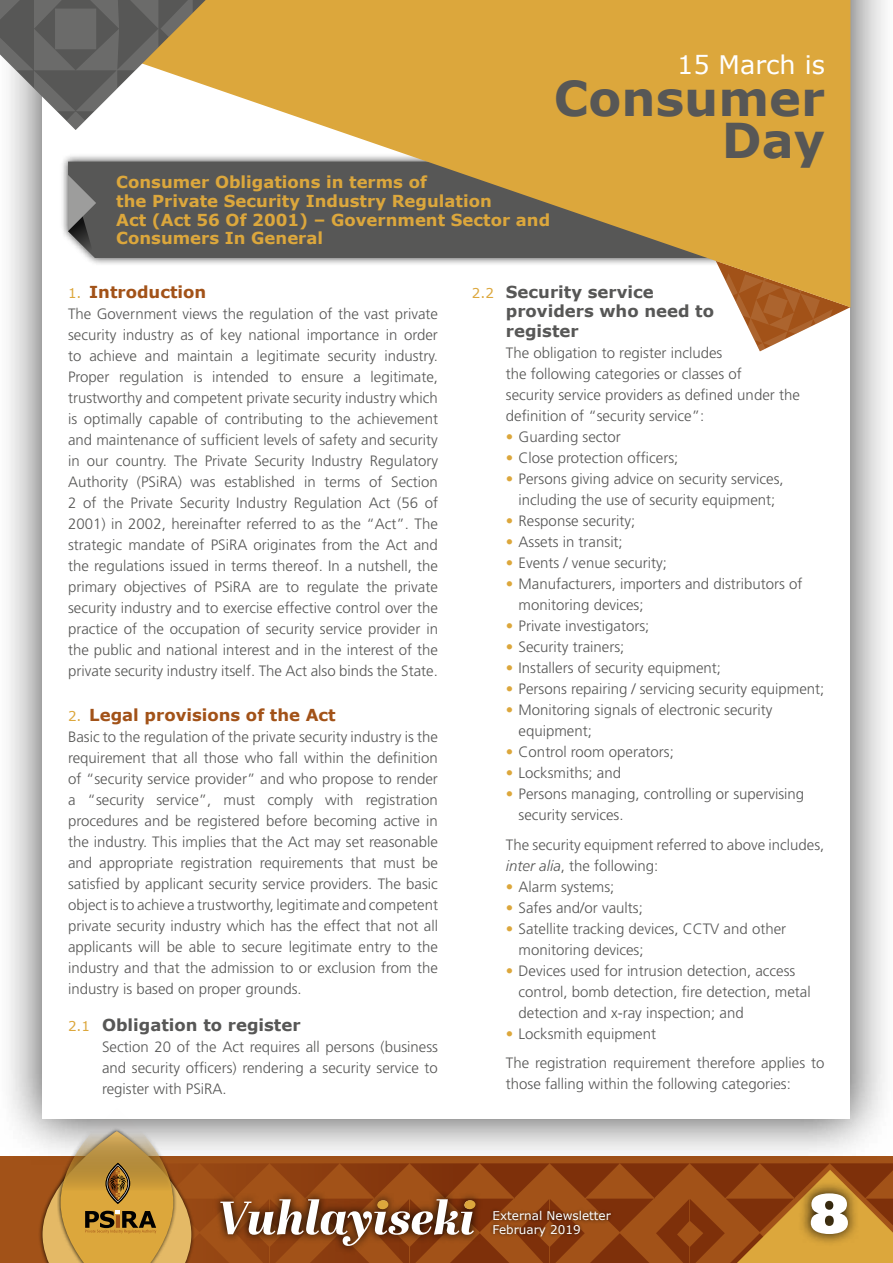
<style>
.page{position:relative;width:893px;height:1263px;background:#fff}
.page>*{position:absolute;margin:0;border:0;box-sizing:border-box;transform-origin:0 0}
.t1{font:900 56.25px "Frutiger";color:#fff}
.t2{font:700 48px/42px "Verdana";color:#575756;text-align:right}
.t3{font:25.5px "Verdana";color:#fff}
.t4{font:700 16.5px/18.8px "Verdana";color:#dca73c}
.t5{font:700 16.5px/19.8px "Verdana";color:#575756}
.t6{font:700 16.5px "Verdana";color:#a25218}
.t7{font:300 15px/21px "Frutiger";color:#575756}
.t8{font:12px/13.5px "Verdana";color:#fff}
.s1{font-weight:400;font-size:13.5px;color:#dca73c}
.s2{color:#dca73c}
.s3{font-style:italic}
</style>
<div class="page">
<svg style="left:0;top:1166px;width:893px;height:97px;background:#944512"></svg>
<div style="left:0;top:0;width:893px;height:1166px;background:#000;opacity:.75"></div>
<div style="left:43px;top:0;width:807px;height:1118px;background:#fff"></div>
<svg style="left:660px;top:1170px;width:233px;height:93px;background:#a45c1c"></svg>
<svg style="left:798px;top:1180px;width:62px;height:66px;background:#966d26"></svg>
<div style="left:38px;top:1127px;width:158px;height:136px;background:#000;opacity:.75"></div>
<svg style="left:43px;top:1118px;width:148px;height:145px;background:#c29b5a"></svg>
<div style="left:490px;top:1207px;width:125px;height:33px;background:#000;opacity:.75"></div>
<svg style="left:212px;top:1190px;width:270px;height:64px;background:#954813"></svg>
<svg style="left:220px;top:1199px;width:254px;height:47px"></svg>
<div style="left:377px;top:1200px;width:12px;height:9px;background:#dca73c;border-radius:50%"></div>
<div style="left:464px;top:1200px;width:12px;height:9px;background:#dca73c;border-radius:50%"></div>
<svg style="left:738px;top:307px;width:112px;height:44px"></svg>
<svg style="left:0;top:0;width:850px;height:307px;fill:#dca73c"></svg>
<svg style="left:0;top:0;width:206px;height:130px"></svg>
<svg style="left:68px;top:175px;width:28px;height:83px;background:#7d7d7c"></svg>
<h3 class="t3" style="left:677px;top:48px;width:149px">15 March is</h3>
<h2 class="t2" style="left:554px;top:78px;width:273px">Consumer<br>Day</h2>
<p class="t4" style="left:116px;top:173px;width:435px">Consumer Obligations in terms of<br>the Private Security Industry Regulation<br>Act (Act 56 Of 2001) – Government Sector and Consumers In General</p>
<p class="t6" style="left:68px;top:281px;width:140px"><span class="s1">1.</span> Introduction</p>
<p class="t7" style="left:68px;top:303px;width:371px;text-align:justify">The Government views the regulation of the vast private security industry as of key national importance in order to achieve and maintain a legitimate security industry.<br>Proper regulation is intended to ensure a legitimate, trustworthy and competent private security industry which is optimally capable of contributing to the achievement and maintenance of sufficient levels of safety and security in our country. The Private Security Industry Regulatory Authority (PSiRA) was established in terms of Section 2 of the Private Security Industry Regulation Act (56 of 2001) in 2002, hereinafter referred to as the “Act”. The strategic mandate of PSiRA originates from the Act and the regulations issued in terms thereof. In a nutshell, the primary objectives of PSiRA are to regulate the private security industry and to exercise effective control over the practice of the occupation of security service provider in the public and national interest and in the interest of the private security industry itself. The Act also binds the State.</p>
<p class="t6" style="left:68px;top:704px;width:269px"><span class="s1">2.</span> Legal provisions of the Act</p>
<p class="t7" style="left:68px;top:726px;width:371px;text-align:justify">Basic to the regulation of the private security industry is the requirement that all those who fall within the definition of “security service provider” and who propose to render a “security service”, must comply with registration procedures and be registered before becoming active in the industry. This implies that the Act may set reasonable and appropriate registration requirements that must be satisfied by applicant security service providers. The basic object is to achieve a trustworthy, legitimate and competent private security industry which has the effect that not all applicants will be able to secure legitimate entry to the industry and that the admission to or exclusion from the industry is based on proper grounds.</p>
<p class="t5" style="left:68px;top:1015px;width:234px"><span class="s1">2.1</span> Obligation to register</p>
<p class="t7" style="left:102px;top:1036px;width:337px;text-align:justify">Section 20 of the Act requires all persons (business and security officers) rendering a security service to register with PSiRA.</p>
<p class="t5" style="left:506px;top:282px;width:210px;text-indent:-34px"><span class="s1">2.2</span> Security service providers who need to register</p>
<p class="t7" style="left:506px;top:342px;width:295px">The obligation to register includes<br>the following categories or classes of<br>security service providers as defined under the definition of “security service”:</p>
<p class="t7" style="left:506px;top:426px;width:116px"><span class="s2">•</span> Guarding sector</p>
<p class="t7" style="left:506px;top:447px;width:174px"><span class="s2">•</span> Close protection officers;</p>
<p class="t7" style="left:506px;top:468px;width:279px;text-align:center"><span class="s2">•</span> Persons giving advice on security services, including the use of security equipment;</p>
<p class="t7" style="left:506px;top:510px;width:131px"><span class="s2">•</span> Response security;</p>
<p class="t7" style="left:506px;top:531px;width:118px"><span class="s2">•</span> Assets in transit;</p>
<p class="t7" style="left:506px;top:552px;width:163px"><span class="s2">•</span> Events / venue security;</p>
<p class="t7" style="left:519px;top:573px;width:285px;text-indent:-13px"><span class="s2">•</span> Manufacturers, importers and distributors of monitoring devices;</p>
<p class="t7" style="left:506px;top:615px;width:145px"><span class="s2">•</span> Private investigators;</p>
<p class="t7" style="left:506px;top:636px;width:120px"><span class="s2">•</span> Security trainers;</p>
<p class="t7" style="left:506px;top:657px;width:217px"><span class="s2">•</span> Installers of security equipment;</p>
<p class="t7" style="left:506px;top:678px;width:320px"><span class="s2">•</span> Persons repairing / servicing security equipment;</p>
<p class="t7" style="left:519px;top:699px;width:255px;text-indent:-13px"><span class="s2">•</span> Monitoring signals of electronic security equipment;</p>
<p class="t7" style="left:506px;top:741px;width:170px"><span class="s2">•</span> Control room operators;</p>
<p class="t7" style="left:506px;top:762px;width:117px"><span class="s2">•</span> Locksmiths; and</p>
<p class="t7" style="left:519px;top:783px;width:287px;text-indent:-13px"><span class="s2">•</span> Persons managing, controlling or supervising security services.</p>
<p class="t7" style="left:506px;top:834px;width:320px">The security equipment referred to above includes, <span class="s3">inter alia</span>, the following:</p>
<p class="t7" style="left:506px;top:876px;width:110px"><span class="s2">•</span> Alarm systems;</p>
<p class="t7" style="left:506px;top:897px;width:138px"><span class="s2">•</span> Safes and/or vaults;</p>
<p class="t7" style="left:519px;top:918px;width:269px;text-indent:-13px"><span class="s2">•</span> Satellite tracking devices, CCTV and other monitoring devices;</p>
<p class="t7" style="left:519px;top:960px;width:293px;text-indent:-13px"><span class="s2">•</span> Devices used for intrusion detection, access control, bomb detection, fire detection, metal detection and x-ray inspection; and</p>
<p class="t7" style="left:506px;top:1019px;width:320px;line-height:29.5px"><span class="s2">•</span> Locksmith equipment<br>The registration requirement therefore applies to</p>
<p class="t7" style="left:506px;top:1073px;width:287px">those falling within the following categories:</p>
<p class="t8" style="left:493px;top:1209px;width:120px">External Newsletter<br>February 2019</p>
<h1 class="t1" style="left:810px;top:1179px;width:40px">8</h1>
</div>
